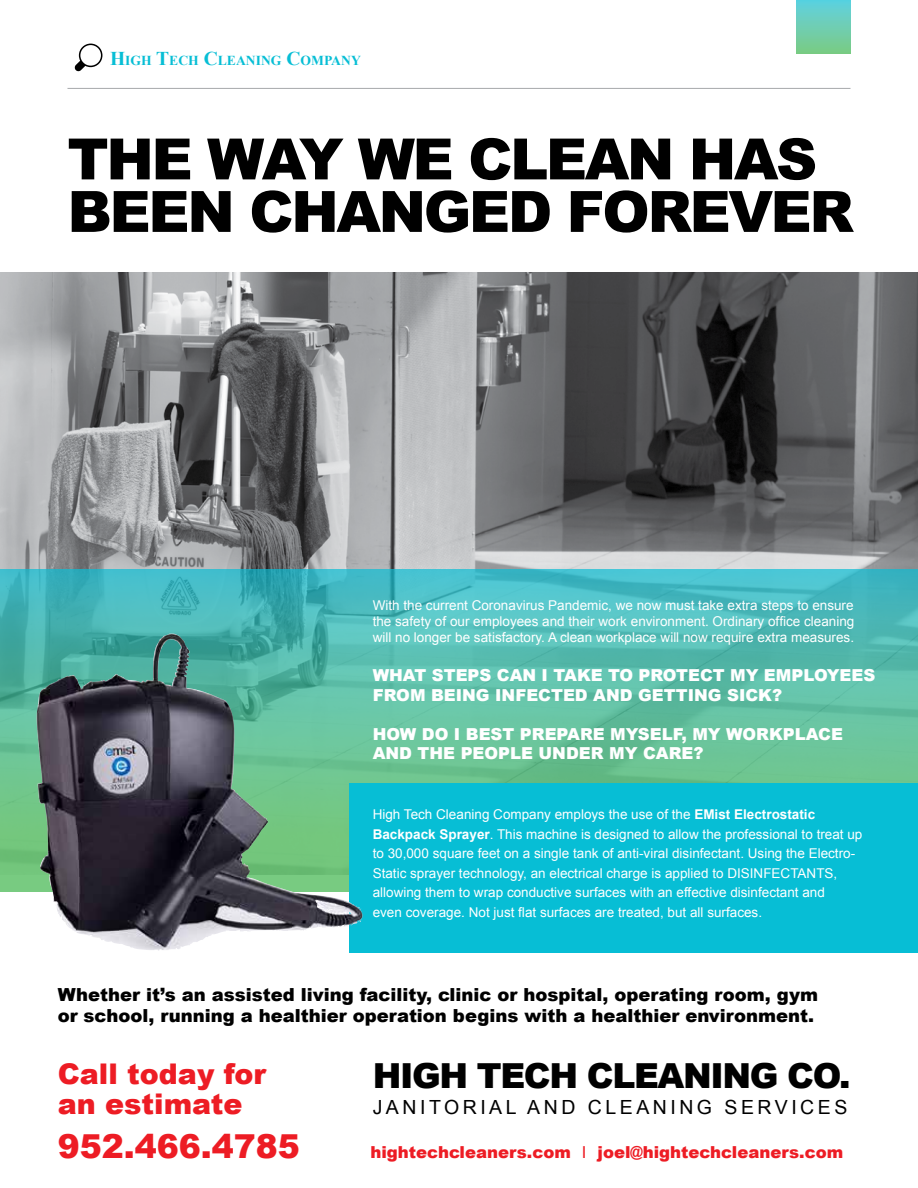
<style>
.page{position:relative;width:918px;height:1188px;background:#fff}
.page>*{position:absolute;margin:0;border:0;box-sizing:border-box;transform-origin:0 0}
.t1{font:900 57px/52.5px "Arial";letter-spacing:-.04em;color:#000}
.t2{font:900 34.5px "Arial";letter-spacing:-.04em;color:#000}
.t3{font:900 33px "Arial";color:#ed1c24}
.t4{font:900 28.5px/30px "Arial";color:#ed1c24}
.t5{font:19.5px "Arial";letter-spacing:.18em;color:#000}
.t6{font:900 18px/21.6px "Arial";color:#000}
.t7{font:900 16.5px/19.5px "Arial";color:#fff}
.t8{font:900 16.5px "Arial";color:#ed1c24}
.t9{font:700 13.65px "Times New Roman";color:#07bed5}
.t10{font:13.5px/19.5px "Arial";color:#fff;text-align:justify}
.s1{font-size:19.5px}
.s2{font-weight:700}
.s3{font-weight:400}
</style>
<div class="page">
<img style="left:0;top:272px;width:918px;height:297px">
<svg style="left:0;top:569px;width:918px;height:322px;background:#5abeab"></svg>
<hr style="left:68px;top:88px;width:782px;height:1px;background:#a7a9ab">
<svg style="left:74px;top:44px;width:28px;height:27px"></svg>
<div style="left:796px;top:0;width:54px;height:54px;background:linear-gradient(to bottom,#5fd1e1,#7bcb84)"></div>
<div style="left:350px;top:783px;width:568px;height:169px;background:#07bed5"></div>
<img style="left:36px;top:634px;width:271px;height:317px">
<p class="t9" style="left:110px;top:51px;width:252px"><span class="s1">H</span>IGH <span class="s1">T</span>ECH <span class="s1">C</span>LEANING <span class="s1">C</span>OMPANY</p>
<h1 class="t1" style="left:68px;top:131px;width:788px">THE WAY WE CLEAN HAS<br>BEEN CHANGED FOREVER</h1>
<p class="t10" style="left:373px;top:597px;width:483px;line-height:16.2px">With the current Coronavirus Pandemic, we now must take extra steps to ensure the safety of our employees and their work environment. Ordinary office cleaning will no longer be satisfactory. A clean workplace will now require extra measures.</p>
<p class="t7" style="left:373px;top:665px;width:504px">WHAT STEPS CAN I TAKE TO PROTECT MY EMPLOYEES<br>FROM BEING INFECTED AND GETTING SICK?</p>
<p class="t7" style="left:373px;top:724px;width:472px">HOW DO I BEST PREPARE MYSELF, MY WORKPLACE<br>AND THE PEOPLE UNDER MY CARE?</p>
<p class="t10" style="left:373px;top:805px;width:491px;text-align:left">High Tech Cleaning Company employs the use of the <span class="s2">EMist Electrostatic Backpack Sprayer</span>. This machine is designed to allow the professional to treat up to 30,000 square feet on a single tank of anti-viral disinfectant. Using the Electro-Static sprayer technology, an electrical charge is applied to DISINFECTANTS, allowing them to wrap conductive surfaces with an effective disinfectant and<br>even coverage. Not just flat surfaces are treated, but all surfaces.</p>
<h3 class="t6" style="left:58px;top:983px;width:762px">Whether it’s an assisted living facility, clinic or hospital, operating room, gym or school, running a healthier operation begins with a healthier environment.</h3>
<h3 class="t4" style="left:58px;top:1058px;width:210px">Call today for an estimate</h3>
<h3 class="t3" style="left:58px;top:1122px;width:244px">952.466.4785</h3>
<h2 class="t2" style="left:373px;top:1051px;width:479px">HIGH TECH CLEANING CO.</h2>
<h3 class="t5" style="left:373px;top:1094px;width:476px">JANITORIAL AND CLEANING SERVICES</h3>
<p class="t8" style="left:370px;top:1140px;width:474px">hightechcleaners.com <span class="s3">I</span> joel@hightechcleaners.com</p>
</div>
